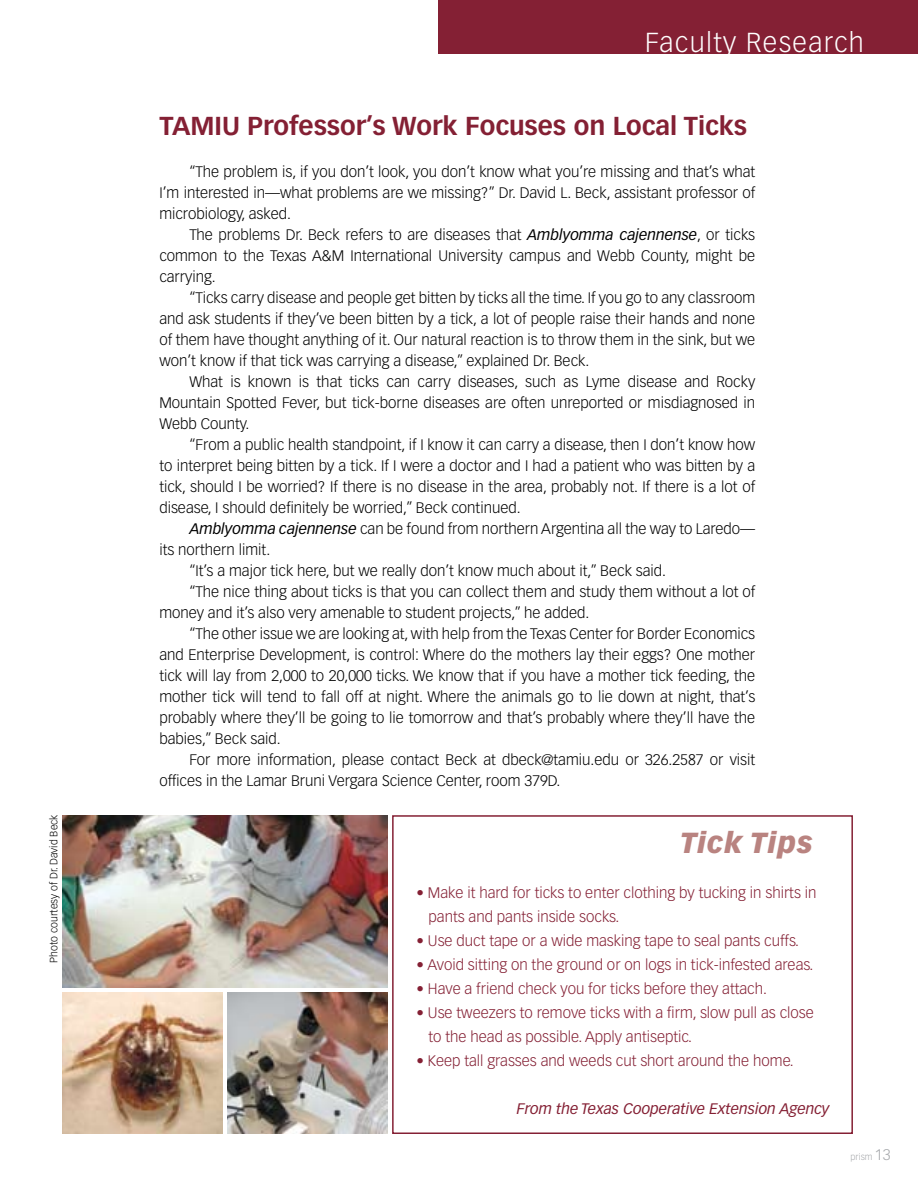
<style>
.page{position:relative;width:918px;height:1188px;background:#fff}
.page>*{position:absolute;margin:0;border:0;box-sizing:border-box;transform-origin:0 0}
.t1{font:italic 900 28.5px "Vectora LH";letter-spacing:.025em;color:#b98380}
.t2{font:300 27px "Vectora LH";letter-spacing:.05em;color:#fff}
.t3{font:700 25.5px "Vectora LH";color:#842034}
.t4{font:300 15px/21px "Vectora LH";color:#000;text-align:justify}
.t5{font:300 15px/24px "Vectora LH";color:#842034}
.t6{font:italic 15px "Vectora LH";color:#842034}
.t7{font:300 10.5px "Vectora LH";color:#000}
.t8{font:300 9px "Vectora LH";color:#a7a9ac}
.s1{font-weight:400;font-style:italic}
.s2{font-size:15px}
</style>
<div class="page">
<div style="left:439px;top:0;width:479px;height:54px;background:#842034"></div>
<img style="left:62px;top:815px;width:325px;height:172px">
<img style="left:62px;top:992px;width:160px;height:142px">
<img style="left:227px;top:992px;width:160px;height:142px">
<div style="left:392px;top:815px;width:461px;height:319px;border:2px solid #842034"></div>
<p class="t7" style="left:48px;top:963px;width:150px;rotate:-90deg">Photo courtesy of Dr. David Beck</p>
<h2 class="t2" style="left:645px;top:26px;width:220px">Faculty Research</h2>
<h3 class="t3" style="left:159px;top:111px;width:589px">TAMIU Professor’s Work Focuses on Local Ticks</h3>
<p class="t4" style="left:159px;top:162px;width:597px;text-indent:30px">“The problem is, if you don’t look, you don’t know what you’re missing and that’s what I’m interested in—what problems are we missing?” Dr. David L. Beck, assistant professor of microbiology, asked.</p>
<p class="t4" style="left:159px;top:225px;width:597px;text-indent:30px">The problems Dr. Beck refers to are diseases that <span class="s1">Amblyomma cajennense</span>, or ticks common to the Texas A&amp;M International University campus and Webb County, might be carrying.</p>
<p class="t4" style="left:159px;top:288px;width:597px;text-indent:30px">“Ticks carry disease and people get bitten by ticks all the time. If you go to any classroom and ask students if they’ve been bitten by a tick, a lot of people raise their hands and none of them have thought anything of it. Our natural reaction is to throw them in the sink, but we won’t know if that tick was carrying a disease,” explained Dr. Beck.</p>
<p class="t4" style="left:159px;top:372px;width:597px;text-indent:30px">What is known is that ticks can carry diseases, such as Lyme disease and Rocky Mountain Spotted Fever, but tick-borne diseases are often unreported or misdiagnosed in Webb County.</p>
<p class="t4" style="left:159px;top:435px;width:597px;text-indent:30px">“From a public health standpoint, if I know it can carry a disease, then I don’t know how to interpret being bitten by a tick. If I were a doctor and I had a patient who was bitten by a tick, should I be worried? If there is no disease in the area, probably not. If there is a lot of disease, I should definitely be worried,” Beck continued.</p>
<p class="t4" style="left:189px;top:519px;width:567px"><span class="s1">Amblyomma cajennense</span> can be found from northern Argentina all the way to Laredo—</p>
<p class="t4" style="left:159px;top:540px;width:112px">its northern limit.</p>
<p class="t4" style="left:189px;top:561px;width:478px">“It’s a major tick here, but we really don’t know much about it,” Beck said.</p>
<p class="t4" style="left:189px;top:582px;width:567px">“The nice thing about ticks is that you can collect them and study them without a lot of</p>
<p class="t4" style="left:159px;top:603px;width:432px">money and it’s also very amenable to student projects,” he added.</p>
<p class="t4" style="left:189px;top:624px;width:567px">“The other issue we are looking at, with help from the Texas Center for Border Economics</p>
<p class="t4" style="left:159px;top:645px;width:597px">and Enterprise Development, is control: Where do the mothers lay their eggs? One mother</p>
<p class="t4" style="left:159px;top:666px;width:597px">tick will lay from 2,000 to 20,000 ticks. We know that if you have a mother tick feeding, the</p>
<p class="t4" style="left:159px;top:687px;width:597px">mother tick will tend to fall off at night. Where the animals go to lie down at night, that’s</p>
<p class="t4" style="left:159px;top:708px;width:597px">probably where they’ll be going to lie tomorrow and that’s probably where they’ll have the</p>
<p class="t4" style="left:159px;top:729px;width:123px">babies,” Beck said.</p>
<p class="t4" style="left:189px;top:750px;width:567px">For more information, please contact Beck at dbeck@tamiu.edu or 326.2587 or visit</p>
<p class="t4" style="left:159px;top:771px;width:403px">offices in the Lamar Bruni Vergara Science Center, room 379D.</p>
<h1 class="t1" style="left:681px;top:826px;width:134px">Tick Tips</h1>
<p class="t5" style="left:429px;top:881px;width:389px;text-indent:-12px">• Make it hard for ticks to enter clothing by tucking in shirts in pants and pants inside socks.</p>
<p class="t5" style="left:417px;top:929px;width:384px">• Use duct tape or a wide masking tape to seal pants cuffs.</p>
<p class="t5" style="left:417px;top:953px;width:398px">• Avoid sitting on the ground or on logs in tick-infested areas.</p>
<p class="t5" style="left:417px;top:977px;width:352px">• Have a friend check you for ticks before they attach.</p>
<p class="t5" style="left:429px;top:1001px;width:387px;text-indent:-12px">• Use tweezers to remove ticks with a firm, slow pull as close to the head as possible. Apply antiseptic.</p>
<p class="t5" style="left:417px;top:1049px;width:379px">• Keep tall grasses and weeds cut short around the home.</p>
<p class="t6" style="left:517px;top:1100px;width:314px">From the Texas Cooperative Extension Agency</p>
<p class="t8" style="left:851px;top:1152px;width:41px">prism <span class="s2">13</span></p>
</div>
